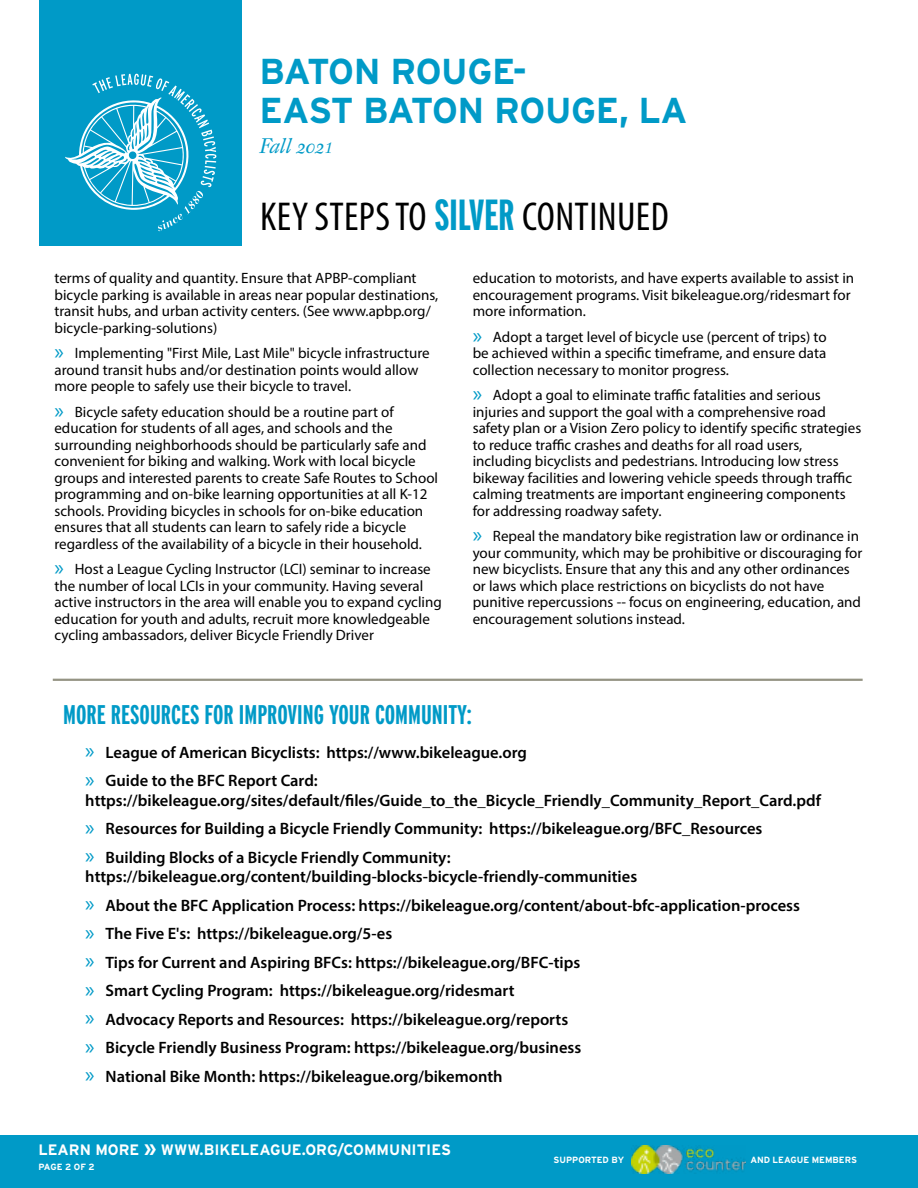
<style>
.page{position:relative;width:918px;height:1188px;background:#fff}
.page>*{position:absolute;margin:0;border:0;box-sizing:border-box;transform-origin:0 0}
.t1{font:condensed 40.5px "Myriad Pro";letter-spacing:.01em;color:#000}
.t2{font:700 36px/39px "Interstate";letter-spacing:-.01em;color:#009ac7}
.t3{font:700 extra-condensed 27px "Interstate";color:#009ac7}
.t4{font:italic 21px "Fleischman BT Pro";color:#009ac7}
.t5{font:600 16.5px/28.5px "Myriad Pro";color:#000}
.t6{font:700 15.15px "Interstate";color:#fff}
.t7{font:15px/16.5px "Myriad Pro";color:#000}
.t8{font:700 9px "Interstate";color:#fff}
.s1{font-size:15px}
.s2{font-family:"Interstate";font-weight:700;font-stretch:extra-condensed;font-size:43.5px;color:#009ac7}
.s3{font-size:22.5px;color:#009ac7}
.s4{font-weight:400;font-size:22.5px;color:#009ac7}
.s5{font-size:20.25px}
</style>
<div class="page">
<div style="left:40px;top:0;width:202px;height:246px;background:#009ac7"></div>
<svg style="left:65px;top:74px;width:151px;height:157px"></svg>
<div style="left:0;top:1136px;width:918px;height:52px;background:#009ac7"></div>
<hr style="left:53px;top:679px;width:810px;height:2px;background:#959484">
<img style="left:631px;top:1146px;width:114px;height:28px">
<h2 class="t2" style="left:260px;top:52px;width:429px">BATON ROUGE-<br>EAST BATON ROUGE, LA</h2>
<h3 class="t4" style="left:260px;top:133px;width:75px">Fall 202<span class="s1">1</span></h3>
<h1 class="t1" style="left:260px;top:192px;width:410px">KEY STEPS TO <span class="s2">SILVER</span> CONTINUED</h1>
<p class="t7" style="left:54px;top:270px;width:385px">terms of quality and quantity. Ensure that APBP-compliant bicycle parking is available in areas near popular destinations, transit hubs, and urban activity centers. (See www.apbp.org/ bicycle-parking-solutions)</p>
<p class="t7" style="left:54px;top:345px;width:377px"><span class="s3">»</span> Implementing "First Mile, Last Mile" bicycle infrastructure around transit hubs and/or destination points would allow more people to safely use their bicycle to travel.</p>
<p class="t7" style="left:54px;top:403px;width:385px"><span class="s3">»</span> Bicycle safety education should be a routine part of education for students of all ages, and schools and the surrounding neighborhoods should be particularly safe and convenient for biking and walking. Work with local bicycle groups and interested parents to create Safe Routes to School programming and on-bike learning opportunities at all K-12 schools. Providing bicycles in schools for on-bike education ensures that all students can learn to safely ride a bicycle regardless of the availability of a bicycle in their household.</p>
<p class="t7" style="left:54px;top:561px;width:389px"><span class="s3">»</span> Host a League Cycling Instructor (LCI) seminar to increase the number of local LCIs in your community. Having several active instructors in the area will enable you to expand cycling education for youth and adults, recruit more knowledgeable cycling ambassadors, deliver Bicycle Friendly Driver</p>
<p class="t7" style="left:473px;top:270px;width:383px">education to motorists, and have experts available to assist in encouragement programs. Visit bikeleague.org/ridesmart for more information.</p>
<p class="t7" style="left:473px;top:328px;width:355px;text-align:justify"><span class="s3">»</span> Adopt a target level of bicycle use (percent of trips) to be achieved within a specific timeframe, and ensure data collection necessary to monitor progress.</p>
<p class="t7" style="left:473px;top:387px;width:390px"><span class="s3">»</span> Adopt a goal to eliminate traffic fatalities and serious injuries and support the goal with a comprehensive road safety plan or a Vision Zero policy to identify specific strategies to reduce traffic crashes and deaths for all road users, including bicyclists and pedestrians. Introducing low stress bikeway facilities and lowering vehicle speeds through traffic calming treatments are important engineering components for addressing roadway safety.</p>
<p class="t7" style="left:473px;top:528px;width:391px"><span class="s3">»</span> Repeal the mandatory bike registration law or ordinance in your community, which may be prohibitive or discouraging for new bicyclists. Ensure that any this and any other ordinances or laws which place restrictions on bicyclists do not have punitive repercussions -- focus on engineering, education, and encouragement solutions instead.</p>
<h3 class="t3" style="left:63px;top:698px;width:410px">MORE RESOURCES FOR IMPROVING YOUR COMMUNITY:</h3>
<p class="t5" style="left:85px;top:738px;width:443px"><span class="s4">»</span> League of American Bicyclists: https://www.bikeleague.org <span class="s4">»</span> Guide to the BFC Report Card:</p>
<p class="t5" style="left:85px;top:786px;width:737px">https://bikeleague.org/sites/default/files/Guide_to_the_Bicycle_Friendly_Community_Report_Card.pdf <span class="s4">»</span> Resources for Building a Bicycle Friendly Community: https://bikeleague.org/BFC_Resources<br><span class="s4">»</span> Building Blocks of a Bicycle Friendly Community:</p>
<p class="t5" style="left:85px;top:862px;width:716px">https://bikeleague.org/content/building-blocks-bicycle-friendly-communities<br><span class="s4">»</span> About the BFC Application Process: https://bikeleague.org/content/about-bfc-application-process <span class="s4">»</span> The Five E's: https://bikeleague.org/5-es<br><span class="s4">»</span> Tips for Current and Aspiring BFCs: https://bikeleague.org/BFC-tips<br><span class="s4">»</span> Smart Cycling Program: https://bikeleague.org/ridesmart<br><span class="s4">»</span> Advocacy Reports and Resources: https://bikeleague.org/reports<br><span class="s4">»</span> Bicycle Friendly Business Program: https://bikeleague.org/business<br><span class="s4">»</span> National Bike Month: https://bikeleague.org/bikemonth</p>
<p class="t6" style="left:38px;top:1141px;width:414px">LEARN MORE <span class="s5">»</span> WWW.BIKELEAGUE.ORG/COMMUNITIES</p>
<p class="t8" style="left:38px;top:1162px;width:58px">PAGE 2 OF 2</p>
<p class="t8" style="left:554px;top:1155px;width:72px">SUPPORTED BY</p>
<p class="t8" style="left:750px;top:1155px;width:108px">AND LEAGUE MEMBERS</p>
</div>
